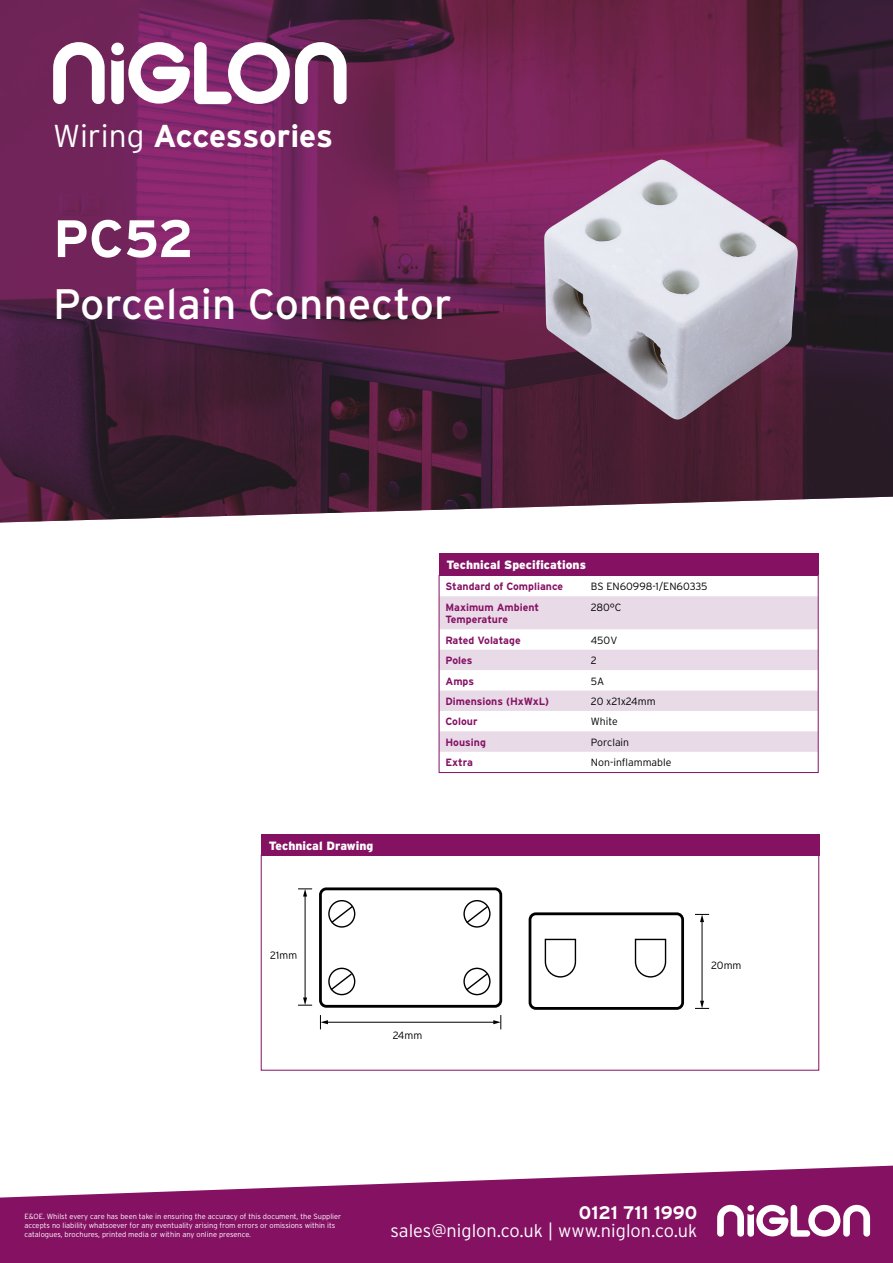
<style>
.page{position:relative;width:893px;height:1263px;background:#fff}
.page>*{position:absolute;margin:0;border:0;box-sizing:border-box;transform-origin:0 0}
.t1{font:700 52.5px "Interstate";color:#fff}
.t2{font:42.6px "Interstate";color:#fff}
.t3{font:700 31.65px "Interstate";letter-spacing:-.01em;color:#fff}
.t4{font:300 18.15px "Interstate";color:#fff}
.t5{font:700 18.15px "Interstate";color:#fff}
.t6{font:900 12px "Interstate";color:#fff}
.t7{font:700 10.5px/12.6px "Interstate";color:#851163}
.t8{font:300 10.5px "Interstate";color:#000}
.t9{font:300 7.5px/9px "Interstate";color:#fff}
.s1{font-weight:300}
</style>
<div class="page">
<svg style="left:0;top:1165px;width:893px;height:98px;fill:#851163"></svg>
<svg style="left:717px;top:1205px;width:153px;height:32px"></svg>
<img style="left:0;top:0;width:893px;height:523px">
<svg style="left:53px;top:42px;width:52px;height:62px"></svg>
<svg style="left:111px;top:42px;width:236px;height:62px"></svg>
<svg style="left:438px;top:575px;width:381px;height:198px"></svg>
<div style="left:439px;top:554px;width:380px;height:21px;background:#851163"></div>
<div style="left:261px;top:834px;width:558px;height:22px;background:#851163"></div>
<svg style="left:260px;top:854px;width:559px;height:217px"></svg>
<img style="left:544px;top:160px;width:254px;height:259px">
<div style="left:320px;top:889px;width:181px;height:117px;background:#fff;border-radius:6px"></div>
<div style="left:319px;top:887px;width:183px;height:121px;border:3px solid #000;border-radius:6px"></div>
<div style="left:530px;top:914px;width:153px;height:94px;background:#fff;border-radius:6px"></div>
<div style="left:529px;top:912px;width:155px;height:98px;border:3px solid #000;border-radius:6px"></div>
<svg style="left:544px;top:938px;width:33px;height:40px"></svg>
<svg style="left:634px;top:938px;width:33px;height:40px"></svg>
<svg style="left:329px;top:901px;width:26px;height:26px"></svg>
<div style="left:328px;top:900px;width:27px;height:28px;border:1px solid #000;border-radius:50%"></div>
<svg style="left:329px;top:968px;width:26px;height:26px"></svg>
<div style="left:328px;top:968px;width:27px;height:27px;border:1px solid #000;border-radius:50%"></div>
<svg style="left:464px;top:901px;width:26px;height:26px"></svg>
<div style="left:463px;top:900px;width:28px;height:28px;border:1px solid #000;border-radius:50%"></div>
<svg style="left:464px;top:968px;width:26px;height:26px"></svg>
<div style="left:463px;top:968px;width:28px;height:27px;border:1px solid #000;border-radius:50%"></div>
<svg style="left:330px;top:904px;width:24px;height:20px"></svg>
<svg style="left:329px;top:972px;width:24px;height:20px"></svg>
<svg style="left:465px;top:905px;width:24px;height:20px"></svg>
<svg style="left:465px;top:972px;width:24px;height:20px"></svg>
<hr style="left:327px;top:1022px;width:168px;height:1px;background:#000">
<svg style="left:320px;top:1015px;width:8px;height:14px"></svg>
<svg style="left:493px;top:1015px;width:8px;height:14px"></svg>
<hr style="left:702px;top:921px;width:1px;height:81px;background:#000">
<svg style="left:695px;top:1001px;width:14px;height:8px"></svg>
<svg style="left:695px;top:914px;width:14px;height:8px"></svg>
<hr style="left:305px;top:895px;width:1px;height:104px;background:#000">
<svg style="left:298px;top:997px;width:14px;height:9px"></svg>
<svg style="left:298px;top:888px;width:14px;height:8px"></svg>
<h3 class="t3" style="left:53px;top:116px;width:281px"><span class="s1">Wiring</span> Accessories</h3>
<h1 class="t1" style="left:53px;top:207px;width:142px">PC52</h1>
<h2 class="t2" style="left:53px;top:278px;width:400px">Porcelain Connector</h2>
<h3 class="t6" style="left:447px;top:558px;width:141px">Technical Specifications</h3>
<h3 class="t6" style="left:269px;top:838px;width:106px">Technical Drawing</h3>
<h3 class="t7" style="left:445px;top:580px;width:119px">Standard of Compliance</h3>
<h3 class="t8" style="left:591px;top:580px;width:118px">BS EN60998-1/EN60335</h3>
<h3 class="t7" style="left:445px;top:601px;width:95px">Maximum Ambient<br>Temperature</h3>
<h3 class="t8" style="left:591px;top:601px;width:32px">280°C</h3>
<h3 class="t7" style="left:445px;top:634px;width:77px">Rated Volatage</h3>
<h3 class="t8" style="left:591px;top:634px;width:28px">450V</h3>
<h3 class="t7" style="left:445px;top:654px;width:28px">Poles</h3>
<h3 class="t8" style="left:591px;top:654px;width:7px">2</h3>
<h3 class="t7" style="left:445px;top:674px;width:30px">Amps</h3>
<h3 class="t8" style="left:591px;top:674px;width:15px">5A</h3>
<h3 class="t7" style="left:445px;top:695px;width:105px">Dimensions (HxWxL)</h3>
<h3 class="t8" style="left:591px;top:695px;width:66px">20 x21x24mm</h3>
<h3 class="t7" style="left:445px;top:715px;width:34px">Colour</h3>
<h3 class="t8" style="left:591px;top:715px;width:28px">White</h3>
<h3 class="t7" style="left:445px;top:736px;width:42px">Housing</h3>
<h3 class="t8" style="left:591px;top:736px;width:40px">Porclain</h3>
<h3 class="t7" style="left:445px;top:756px;width:29px">Extra</h3>
<h3 class="t8" style="left:591px;top:756px;width:82px">Non-inflammable</h3>
<h3 class="t8" style="left:270px;top:949px;width:29px;rotate:-2deg">21mm</h3>
<h3 class="t8" style="left:393px;top:1028px;width:31px">24mm</h3>
<h3 class="t8" style="left:711px;top:959px;width:32px">20mm</h3>
<p class="t9" style="left:24px;top:1211px;width:318px">E&amp;OE. Whilst every care has been take in ensuring the accuracy of this document, the Supplier accepts no liability whatsoever for any eventuality arising from errors or omissions within its catalogues, brochures, printed media or within any online presence.</p>
<h3 class="t5" style="left:579px;top:1202px;width:120px">0121 711 1990</h3>
<h3 class="t4" style="left:390px;top:1219px;width:308px">sales@niglon.co.uk | www.niglon.co.uk</h3>
</div>
